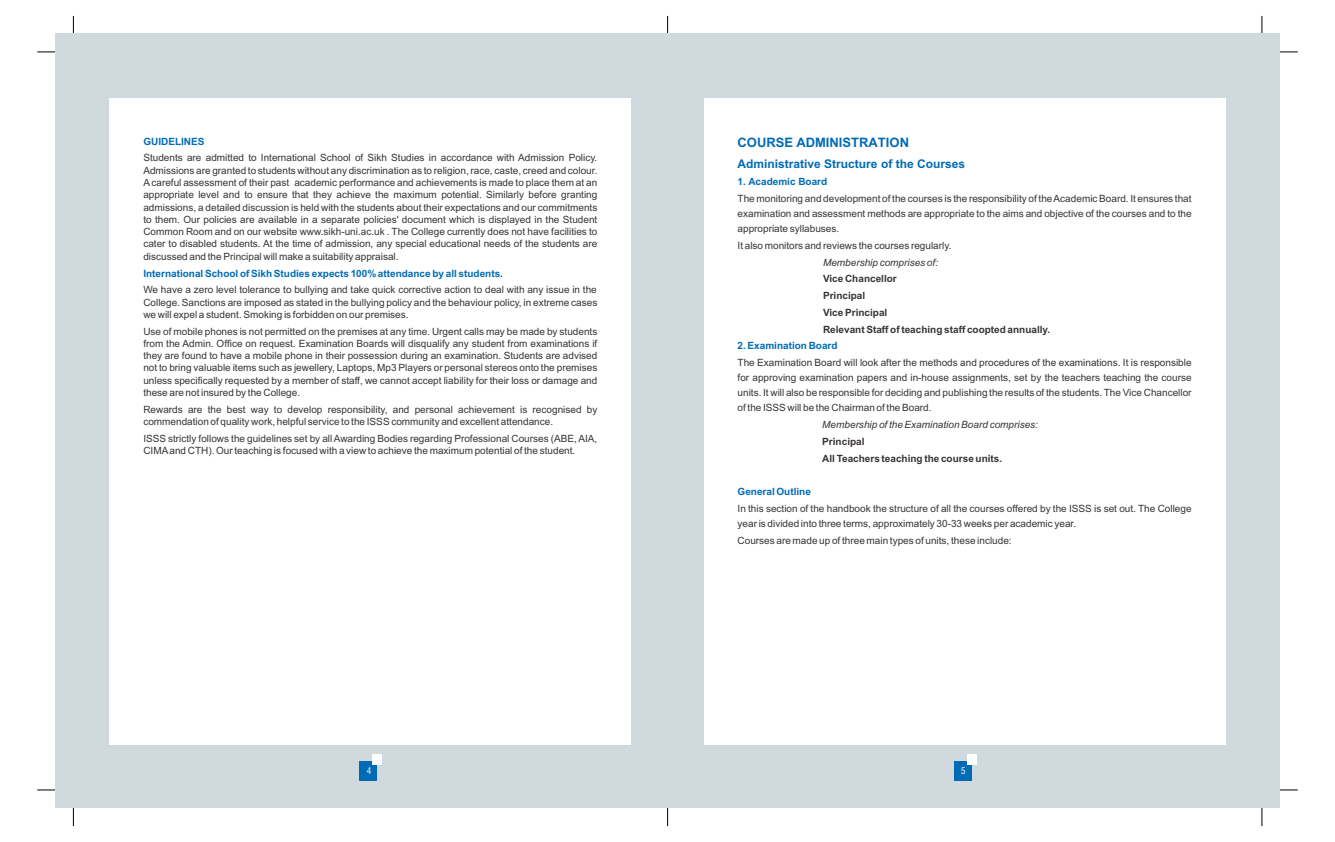
<style>
.page{position:relative;width:1335px;height:842px;background:#fff}
.page>*{position:absolute;margin:0;border:0;box-sizing:border-box;transform-origin:0 0}
.t1{font:700 13px "Arial";color:#006bb5}
.t2{font:700 12px "Arial";color:#006bb5}
.t3{font:10px/12.3px "Arial";color:#383336;text-align:justify}
.t4{font:700 10px "Arial";color:#006bb5}
.t5{font:700 10px/16.8px "Arial";color:#383336}
.t6{font:italic 10px "Arial";color:#383336}
.t7{font:condensed 9px "Swiss 721 BT";color:#fff}
</style>
<div class="page">
<hr style="left:667px;top:16px;width:1px;height:810px;background:#000">
<hr style="left:73px;top:16px;width:1px;height:810px;background:#000">
<hr style="left:37px;top:52px;width:1260px;height:1px;background:#000">
<hr style="left:37px;top:790px;width:1260px;height:1px;background:#000">
<hr style="left:1261px;top:16px;width:1px;height:810px;background:#000">
<div style="left:55px;top:34px;width:1224px;height:774px;background:#cfd9de"></div>
<div style="left:110px;top:98px;width:521px;height:646px;background:#fff"></div>
<div style="left:704px;top:98px;width:521px;height:646px;background:#fff"></div>
<div style="left:360px;top:761px;width:17px;height:19px;background:#006bb5"></div>
<div style="left:373px;top:754px;width:9px;height:11px;background:#fff"></div>
<div style="left:954px;top:761px;width:17px;height:19px;background:#006bb5"></div>
<div style="left:967px;top:754px;width:9px;height:11px;background:#fff"></div>
<p class="t4" style="left:143px;top:137px;width:63px">GUIDELINES</p>
<p class="t3" style="left:143px;top:153px;width:455px">Students are admitted to International School of Sikh Studies in accordance with Admission Policy.<br>Admissions are granted to students without any discrimination as to religion, race, caste, creed and colour.<br>Acareful assessment of their past academic performance and achievements is made to place them at an appropriate level and to ensure that they achieve the maximum potential. Similarly before granting admissions, a detailed discussion is held with the students about their expectations and our commitments to them. Our policies are available in a separate policies' document which is displayed in the Student Common Room and on our website www.sikh-uni.ac.uk . The College currently does not have facilities to cater to disabled students. At the time of admission, any special educational needs of the students are discussed and the Principal will make a suitability appraisal.</p>
<p class="t3" style="left:143px;top:285px;width:455px">We have a zero level tolerance to bullying and take quick corrective action to deal with any issue in the College. Sanctions are imposed as stated in the bullying policy and the behaviour policy, in extreme cases we will expel a student. Smoking is forbidden on our premises.</p>
<p class="t3" style="left:143px;top:326px;width:455px">Use of mobile phones is not permitted on the premises at any time. Urgent calls may be made by students from the Admin. Office on request. Examination Boards will disqualify any student from examinations if they are found to have a mobile phone in their possession during an examination. Students are advised not to bring valuable items such as jewellery, Laptops, Mp3 Players or personal stereos onto the premises unless specifically requested by a member of staff, we cannot accept liability for their loss or damage and these are not insured by the College.</p>
<p class="t3" style="left:143px;top:404px;width:455px">Rewards are the best way to develop responsibility, and personal achievement is recognised by commendation of quality work, helpful service to the ISSS community and excellent attendance.</p>
<p class="t3" style="left:143px;top:433px;width:455px">ISSS strictly follows the guidelines set by all Awarding Bodies regarding Professional Courses (ABE, AIA,<br>CIMAand CTH). Our teaching is focused with a view to achieve the maximum potential of the student.</p>
<p class="t4" style="left:143px;top:269px;width:361px">International School of Sikh Studies expects 100% attendance by all students.</p>
<h1 class="t1" style="left:737px;top:138px;width:173px">COURSE ADMINISTRATION</h1>
<p class="t2" style="left:737px;top:159px;width:229px">Administrative Structure of the Courses</p>
<p class="t4" style="left:737px;top:178px;width:91px">1. Academic Board</p>
<p class="t3" style="left:737px;top:192px;width:455px;line-height:15.1px">The monitoring and development of the courses is the responsibility of the Academic Board. It ensures that examination and assessment methods are appropriate to the aims and objective of the courses and to the appropriate syllabuses.</p>
<p class="t3" style="left:737px;top:240px;width:215px">It also monitors and reviews the courses regularly.</p>
<p class="t6" style="left:823px;top:258px;width:117px">Membership comprises of:</p>
<p class="t5" style="left:823px;top:271px;width:229px">Vice Chancellor<br>Principal<br>Vice Principal<br>Relevant Staff of teaching staff coopted annually.</p>
<p class="t3" style="left:737px;top:356px;width:455px;line-height:15.1px">The Examination Board will look after the methods and procedures of the examinations. It is responsible for approving examination papers and in-house assignments, set by the teachers teaching the course units. It will also be responsible for deciding and publishing the results of the students. The Vice Chancellor of the ISSS will be the Chairman of the Board.</p>
<p class="t6" style="left:822px;top:421px;width:217px">Membership of the Examination Board comprises:</p>
<p class="t5" style="left:822px;top:434px;width:181px">Principal<br>All Teachers teaching the course units.</p>
<p class="t4" style="left:737px;top:342px;width:102px">2. Examination Board</p>
<p class="t4" style="left:737px;top:488px;width:75px">General Outline</p>
<p class="t3" style="left:737px;top:502px;width:455px;line-height:15.1px">In this section of the handbook the structure of all the courses offered by the ISSS is set out. The College year is divided into three terms, approximately 30-33 weeks per academic year.</p>
<p class="t3" style="left:737px;top:535px;width:276px">Courses are made up of three main types of units, these include:</p>
<p class="t7" style="left:367px;top:767px;width:6px">4</p>
<p class="t7" style="left:961px;top:767px;width:6px">5</p>
</div>
